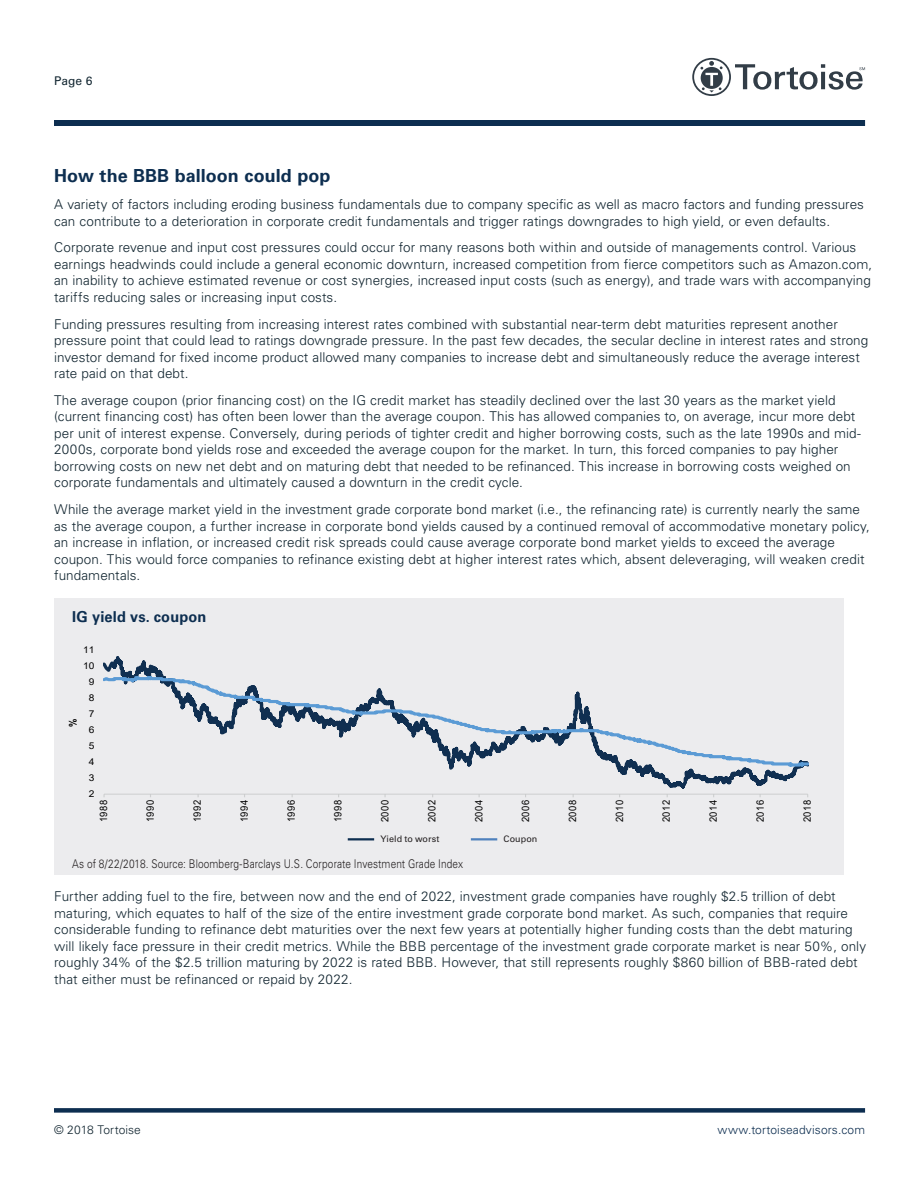
<style>
.page{position:relative;width:918px;height:1188px;background:#fff}
.page>*{position:absolute;margin:0;border:0;box-sizing:border-box;transform-origin:0 0}
.IntroText{font:700 18px "Univers LT Std";color:#0d2e50}
.t1{font:700 15px "Univers LT Std";letter-spacing:.01em;color:#0d2e50}
.IntroText-2{font:300 13.5px/16.5px "Univers LT Std";letter-spacing:.005em;color:#112530}
.body{font:300 12px "Univers LT Std";letter-spacing:.01em;color:#231f20;scale:.84 1}
.t2{font:300 12px "Univers LT Std";letter-spacing:.01em;color:#0d2e50}
.t3{font:300 12px "Univers LT Std";letter-spacing:.005em;color:#112530}
.t4{font:12px "Univers LT Std";color:#112530}
.t5{font:10.2px "Arial";color:#000;scale:.92 1}
.t6{font:700 10.2px "Arial";color:#000;scale:.92 1}
.t7{font:9.3px "Arial";color:#000;scale:1.09 1}
.body-2{font:9px "Univers LT Std";letter-spacing:.005em;color:#231f20}
</style>
<div class="page">
<div style="left:54px;top:120px;width:811px;height:6px;background:#0d2e50"></div>
<div style="left:54px;top:1108px;width:811px;height:5px;background:#0d2e50"></div>
<svg style="left:692px;top:58px;width:173px;height:38px"></svg>
<div style="left:54px;top:598px;width:789px;height:277px;background:#ececee"></div>
<hr style="left:104px;top:794px;width:704px;height:1px;background:#d7d8d9">
<svg style="left:103px;top:656px;width:698px;height:133px"></svg>
<svg style="left:103px;top:670px;width:705px;height:98px"></svg>
<hr style="left:348px;top:838px;width:26px;height:2px;background:#0d2e50">
<hr style="left:471px;top:838px;width:26px;height:2px;background:#4f81bd">
<p class="t4" style="left:54px;top:74px;width:40px">Page 6</p>
<p class="IntroText" style="left:54px;top:166px;width:278px">How the BBB balloon could pop</p>
<p class="IntroText-2" style="left:54px;top:196px;width:811px">A variety of factors including eroding business fundamentals due to company specific as well as macro factors and funding pressures can contribute to a deterioration in corporate credit fundamentals and trigger ratings downgrades to high yield, or even defaults.</p>
<p class="IntroText-2" style="left:54px;top:239px;width:820px">Corporate revenue and input cost pressures could occur for many reasons both within and outside of managements control. Various earnings headwinds could include a general economic downturn, increased competition from fierce competitors such as Amazon.com, an inability to achieve estimated revenue or cost synergies, increased input costs (such as energy), and trade wars with accompanying tariffs reducing sales or increasing input costs.</p>
<p class="IntroText-2" style="left:54px;top:316px;width:816px">Funding pressures resulting from increasing interest rates combined with substantial near-term debt maturities represent another pressure point that could lead to ratings downgrade pressure. In the past few decades, the secular decline in interest rates and strong investor demand for fixed income product allowed many companies to increase debt and simultaneously reduce the average interest rate paid on that debt.</p>
<p class="IntroText-2" style="left:54px;top:392px;width:808px">The average coupon (prior financing cost) on the IG credit market has steadily declined over the last 30 years as the market yield (current financing cost) has often been lower than the average coupon. This has allowed companies to, on average, incur more debt per unit of interest expense. Conversely, during periods of tighter credit and higher borrowing costs, such as the late 1990s and mid-2000s, corporate bond yields rose and exceeded the average coupon for the market. In turn, this forced companies to pay higher borrowing costs on new net debt and on maturing debt that needed to be refinanced. This increase in borrowing costs weighed on corporate fundamentals and ultimately caused a downturn in the credit cycle.</p>
<p class="IntroText-2" style="left:54px;top:501px;width:817px">While the average market yield in the investment grade corporate bond market (i.e., the refinancing rate) is currently nearly the same as the average coupon, a further increase in corporate bond yields caused by a continued removal of accommodative monetary policy, an increase in inflation, or increased credit risk spreads could cause average corporate bond market yields to exceed the average coupon. This would force companies to refinance existing debt at higher interest rates which, absent deleveraging, will weaken credit fundamentals.</p>
<p class="t1" style="left:72px;top:608px;width:136px">IG yield vs. coupon</p>
<p class="t7" style="left:83px;top:643px;width:12px">11</p>
<p class="t7" style="left:83px;top:659px;width:12px">10</p>
<p class="t7" style="left:89px;top:675px;width:7px">9</p>
<p class="t7" style="left:89px;top:691px;width:7px">8</p>
<p class="t6" style="left:66px;top:727px;width:11px;rotate:-90deg">%</p>
<p class="t7" style="left:89px;top:707px;width:7px">7</p>
<p class="t7" style="left:89px;top:723px;width:7px">6</p>
<p class="t7" style="left:89px;top:739px;width:7px">5</p>
<p class="t7" style="left:89px;top:755px;width:7px">4</p>
<p class="t7" style="left:89px;top:771px;width:7px">3</p>
<p class="t7" style="left:89px;top:787px;width:7px">2</p>
<p class="t5" style="left:97px;top:822px;width:25px;rotate:-90deg">1988</p>
<p class="t5" style="left:143px;top:822px;width:25px;rotate:-90deg">1990</p>
<p class="t5" style="left:190px;top:822px;width:25px;rotate:-90deg">1992</p>
<p class="t5" style="left:237px;top:822px;width:25px;rotate:-90deg">1994</p>
<p class="t5" style="left:284px;top:822px;width:25px;rotate:-90deg">1996</p>
<p class="t5" style="left:331px;top:822px;width:25px;rotate:-90deg">1998</p>
<p class="t5" style="left:378px;top:822px;width:25px;rotate:-90deg">2000</p>
<p class="t5" style="left:425px;top:822px;width:25px;rotate:-90deg">2002</p>
<p class="t5" style="left:472px;top:822px;width:25px;rotate:-90deg">2004</p>
<p class="t5" style="left:519px;top:822px;width:25px;rotate:-90deg">2006</p>
<p class="t5" style="left:566px;top:822px;width:25px;rotate:-90deg">2008</p>
<p class="t5" style="left:612px;top:822px;width:25px;rotate:-90deg">2010</p>
<p class="t5" style="left:659px;top:822px;width:25px;rotate:-90deg">2012</p>
<p class="t5" style="left:706px;top:822px;width:25px;rotate:-90deg">2014</p>
<p class="t5" style="left:753px;top:822px;width:25px;rotate:-90deg">2016</p>
<p class="t5" style="left:800px;top:822px;width:25px;rotate:-90deg">2018</p>
<p class="body-2" style="left:380px;top:834px;width:61px">Yield to worst</p>
<p class="body-2" style="left:503px;top:834px;width:35px">Coupon</p>
<p class="body" style="left:72px;top:856px;width:467px">As of 8/22/2018. Source: Bloomberg-Barclays U.S. Corporate Investment Grade Index</p>
<p class="IntroText-2" style="left:54px;top:888px;width:814px">Further adding fuel to the fire, between now and the end of 2022, investment grade companies have roughly $2.5 trillion of debt maturing, which equates to half of the size of the entire investment grade corporate bond market. As such, companies that require considerable funding to refinance debt maturities over the next few years at potentially higher funding costs than the debt maturing will likely face pressure in their credit metrics. While the BBB percentage of the investment grade corporate market is near 50%, only roughly 34% of the $2.5 trillion maturing by 2022 is rated BBB. However, that still represents roughly $860 billion of BBB-rated debt that either must be refinanced or repaid by 2022.</p>
<p class="t3" style="left:54px;top:1123px;width:88px">© 2018 Tortoise</p>
<p class="t2" style="left:718px;top:1123px;width:149px">www.tortoiseadvisors.com</p>
</div>
